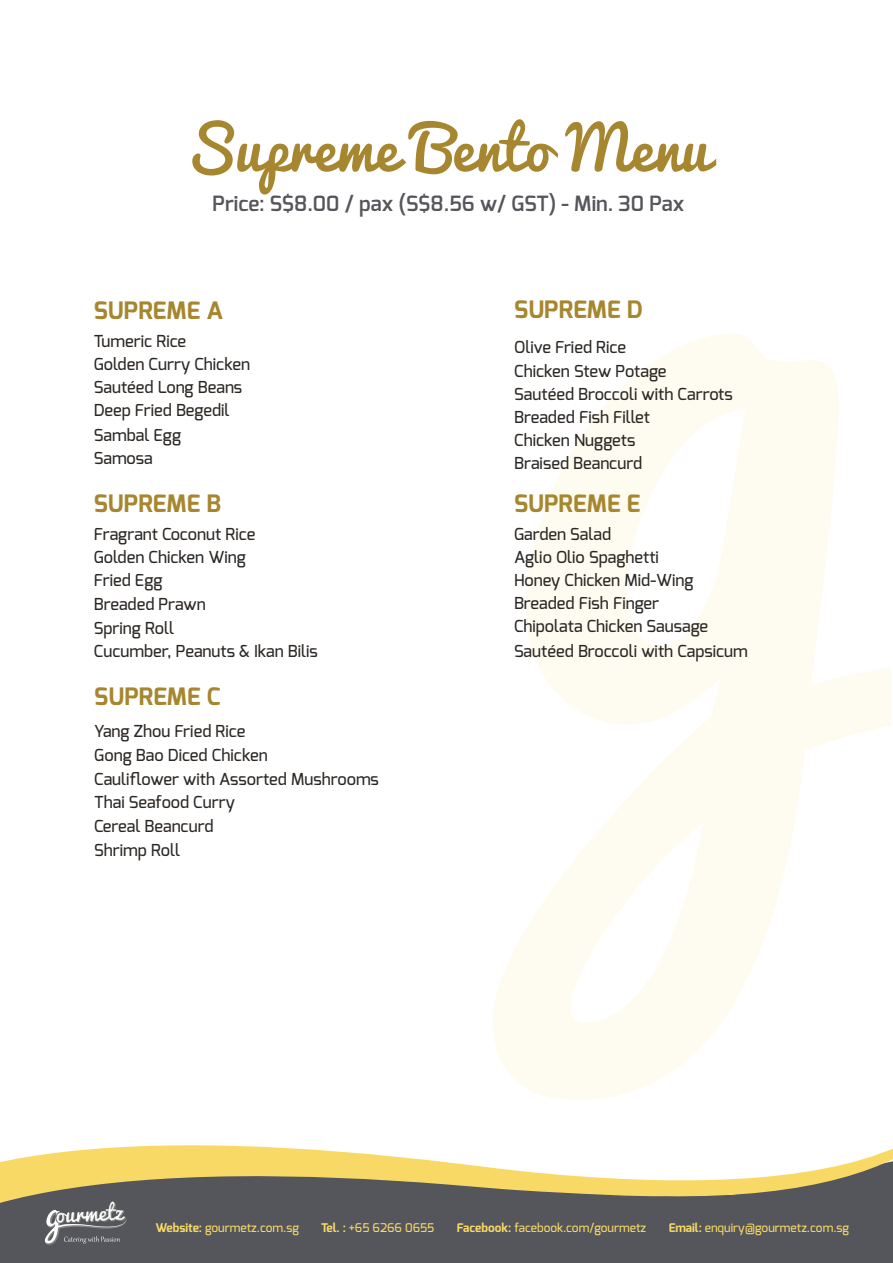
<style>
.page{position:relative;width:893px;height:1263px;background:#fff}
.page>*{position:absolute;margin:0;border:0;box-sizing:border-box;transform-origin:0 0}
.t1{font:60px "Pacifico";color:#a6862e}
.t2{font:700 24px "Exo";color:#a6862e}
.t3{font:600 21px "Exo";color:#55565b}
.t4{font:500 16.5px/23.2px "Exo";color:#2b2724}
.t5{font:500 12px "Exo";color:#f8d966}
.s1{font-weight:700}
</style>
<div class="page">
<svg style="left:524px;top:334px;width:368px;height:599px;fill:#fefbf0"></svg>
<div style="left:0;top:1256px;width:893px;height:7px;background:#55565b"></div>
<svg style="left:0;top:933px;width:893px;height:323px"></svg>
<svg style="left:45px;top:1202px;width:82px;height:43px;background:#7a7b7f"></svg>
<h1 class="t1" style="left:185px;top:116px;width:525px">Supreme Bento Menu</h1>
<p class="t3" style="left:213px;top:190px;width:473px">Price: S$8.00 / pax (S$8.56 w/ GST) - Min. 30 Pax</p>
<h2 class="t2" style="left:94px;top:295px;width:131px">SUPREME A</h2>
<p class="t4" style="left:94px;top:330px;width:158px;line-height:22.8px">Tumeric Rice<br>Golden Curry Chicken<br>Sautéed Long Beans<br>Deep Fried Begedil</p>
<p class="t4" style="left:94px;top:423px;width:89px">Sambal Egg<br>Samosa</p>
<h2 class="t2" style="left:94px;top:488px;width:129px">SUPREME B</h2>
<p class="t4" style="left:94px;top:523px;width:226px">Fragrant Coconut Rice<br>Golden Chicken Wing<br>Fried Egg<br>Breaded Prawn<br>Spring Roll<br>Cucumber, Peanuts &amp; Ikan Bilis</p>
<h2 class="t2" style="left:94px;top:681px;width:128px">SUPREME C</h2>
<p class="t4" style="left:94px;top:719px;width:286px;line-height:24px">Yang Zhou Fried Rice<br>Gong Bao Diced Chicken<br>Cauliflower with Assorted Mushrooms<br>Thai Seafood Curry<br>Cereal Beancurd<br>Shrimp Roll</p>
<h2 class="t2" style="left:514px;top:294px;width:130px">SUPREME D</h2>
<p class="t4" style="left:514px;top:335px;width:220px">Olive Fried Rice<br>Chicken Stew Potage<br>Sautéed Broccoli with Carrots<br>Breaded Fish Fillet<br>Chicken Nuggets<br>Braised Beancurd</p>
<h2 class="t2" style="left:514px;top:488px;width:128px">SUPREME E</h2>
<p class="t4" style="left:514px;top:523px;width:181px;line-height:22.8px">Garden Salad<br>Aglio Olio Spaghetti<br>Honey Chicken Mid-Wing<br>Breaded Fish Finger</p>
<p class="t4" style="left:514px;top:614px;width:236px;line-height:24.5px">Chipolata Chicken Sausage<br>Sautéed Broccoli with Capsicum</p>
<p class="t5" style="left:155px;top:1219px;width:145px"><span class="s1">Website:</span> gourmetz.com.sg</p>
<p class="t5" style="left:321px;top:1220px;width:115px"><span class="s1">Tel. :</span> +65 6266 0655</p>
<p class="t5" style="left:457px;top:1219px;width:191px"><span class="s1">Facebook:</span> facebook.com/gourmetz</p>
<p class="t5" style="left:669px;top:1219px;width:182px"><span class="s1">Email:</span> enquiry@gourmetz.com.sg</p>
</div>
